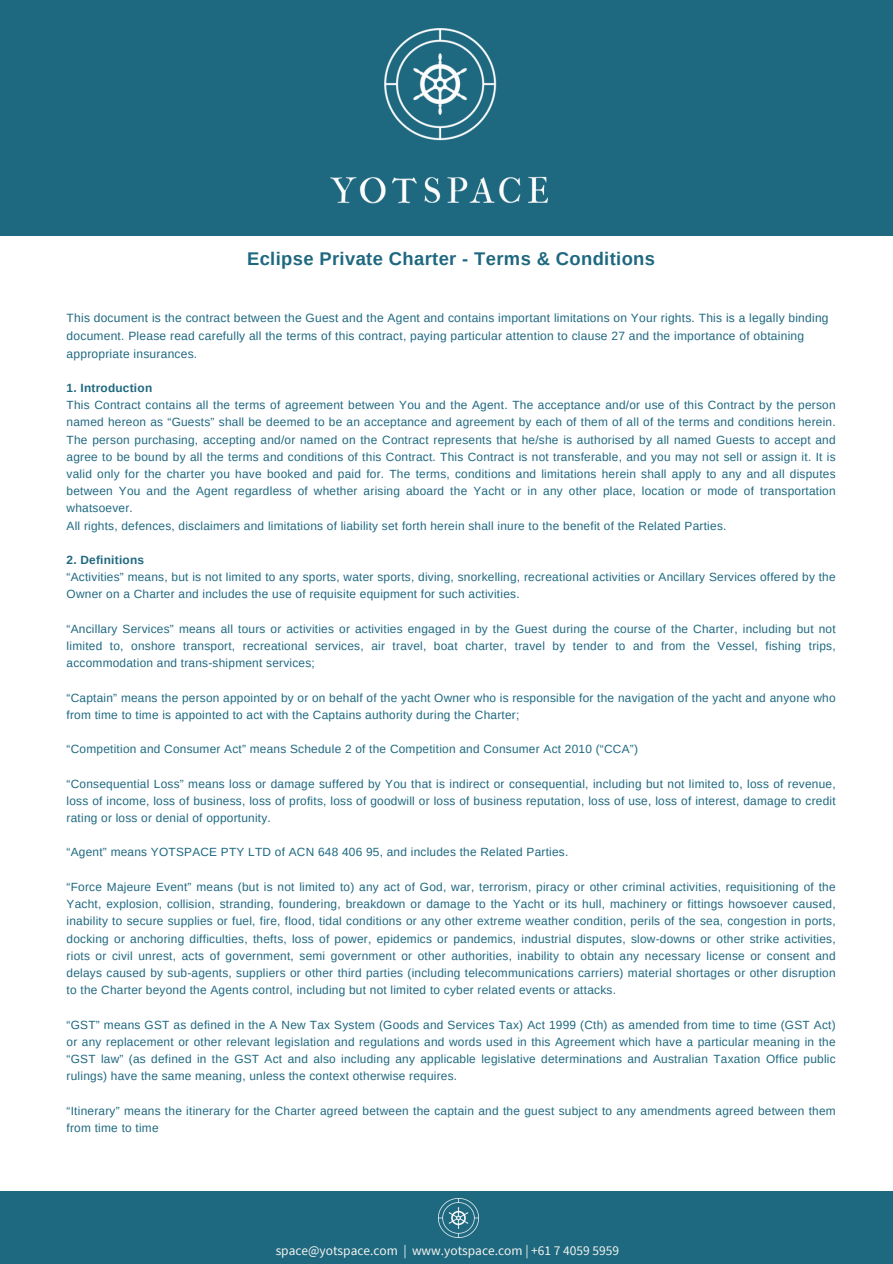
<style>
.page{position:relative;width:893px;height:1264px;background:#fff}
.page>*{position:absolute;margin:0;border:0;box-sizing:border-box;transform-origin:0 0}
.t1{font:700 18.45px "Arimo";letter-spacing:.02em;color:#1e6880}
.t2{font:13.35px "Source Sans Pro";color:#f4f5ef}
.t3{font:12px/18px "Arimo";letter-spacing:.02em;color:#1e6880}
.t4{font:11.85px/17.2px "Arimo";letter-spacing:.02em;color:#1e6880;text-align:justify}
.t5{font:700 11.85px "Arimo";letter-spacing:.02em;color:#1e6880}
</style>
<div class="page">
<div style="left:0;top:1191px;width:892px;height:72px;background:#1e6880"></div>
<img style="left:438px;top:1198px;width:40px;height:39px">
<div style="left:0;top:0;width:892px;height:236px;background:#1e6880"></div>
<img style="left:330px;top:28px;width:217px;height:176px">
<p class="t1" style="left:247px;top:248px;width:409px">Eclipse Private Charter - Terms &amp; Conditions</p>
<p class="t3" style="left:67px;top:308px;width:763px">This document is the contract between the Guest and the Agent and contains important limitations on Your rights. This is a legally binding document. Please read carefully all the terms of this contract, paying particular attention to clause 27 and the importance of obtaining appropriate insurances.</p>
<p class="t5" style="left:67px;top:381px;width:87px">1. Introduction</p>
<p class="t4" style="left:67px;top:396px;width:770px">This Contract contains all the terms of agreement between You and the Agent. The acceptance and/or use of this Contract by the person named hereon as “Guests” shall be deemed to be an acceptance and agreement by each of them of all of the terms and conditions herein.<br>The person purchasing, accepting and/or named on the Contract represents that he/she is authorised by all named Guests to accept and agree to be bound by all the terms and conditions of this Contract. This Contract is not transferable, and you may not sell or assign it. It is valid only for the charter you have booked and paid for. The terms, conditions and limitations herein shall apply to any and all disputes between You and the Agent regardless of whether arising aboard the Yacht or in any other place, location or mode of transportation whatsoever.</p>
<p class="t4" style="left:67px;top:517px;width:661px">All rights, defences, disclaimers and limitations of liability set forth herein shall inure to the benefit of the Related Parties.</p>
<p class="t5" style="left:67px;top:553px;width:79px">2. Definitions</p>
<p class="t4" style="left:67px;top:568px;width:770px">“Activities” means, but is not limited to any sports, water sports, diving, snorkelling, recreational activities or Ancillary Services offered by the<br>Owner on a Charter and includes the use of requisite equipment for such activities.</p>
<p class="t4" style="left:67px;top:620px;width:770px">“Ancillary Services” means all tours or activities or activities engaged in by the Guest during the course of the Charter, including but not limited to, onshore transport, recreational services, air travel, boat charter, travel by tender to and from the Vessel, fishing trips, accommodation and trans-shipment services;</p>
<p class="t4" style="left:67px;top:689px;width:770px">“Captain” means the person appointed by or on behalf of the yacht Owner who is responsible for the navigation of the yacht and anyone who from time to time is appointed to act with the Captains authority during the Charter;</p>
<p class="t4" style="left:67px;top:740px;width:573px">“Competition and Consumer Act” means Schedule 2 of the Competition and Consumer Act 2010 (“CCA”)</p>
<p class="t4" style="left:67px;top:775px;width:770px">“Consequential Loss” means loss or damage suffered by You that is indirect or consequential, including but not limited to, loss of revenue, loss of income, loss of business, loss of profits, loss of goodwill or loss of business reputation, loss of use, loss of interest, damage to credit rating or loss or denial of opportunity.</p>
<p class="t4" style="left:67px;top:843px;width:503px">“Agent” means YOTSPACE PTY LTD of ACN 648 406 95, and includes the Related Parties.</p>
<p class="t4" style="left:67px;top:878px;width:770px">“Force Majeure Event” means (but is not limited to) any act of God, war, terrorism, piracy or other criminal activities, requisitioning of the Yacht, explosion, collision, stranding, foundering, breakdown or damage to the Yacht or its hull, machinery or fittings howsoever caused, inability to secure supplies or fuel, fire, flood, tidal conditions or any other extreme weather condition, perils of the sea, congestion in ports, docking or anchoring difficulties, thefts, loss of power, epidemics or pandemics, industrial disputes, slow-downs or other strike activities, riots or civil unrest, acts of government, semi government or other authorities, inability to obtain any necessary license or consent and delays caused by sub-agents, suppliers or other third parties (including telecommunications carriers) material shortages or other disruption to the Charter beyond the Agents control, including but not limited to cyber related events or attacks.</p>
<p class="t4" style="left:67px;top:1015px;width:770px">“GST” means GST as defined in the A New Tax System (Goods and Services Tax) Act 1999 (Cth) as amended from time to time (GST Act) or any replacement or other relevant legislation and regulations and words used in this Agreement which have a particular meaning in the “GST law” (as defined in the GST Act and also including any applicable legislative determinations and Australian Taxation Office public rulings) have the same meaning, unless the context otherwise requires.</p>
<p class="t4" style="left:67px;top:1101px;width:770px">“Itinerary” means the itinerary for the Charter agreed between the captain and the guest subject to any amendments agreed between them from time to time</p>
<p class="t2" style="left:276px;top:1242px;width:345px">space@yotspace.com | www.yotspace.com | +61 7 4059 5959</p>
</div>
